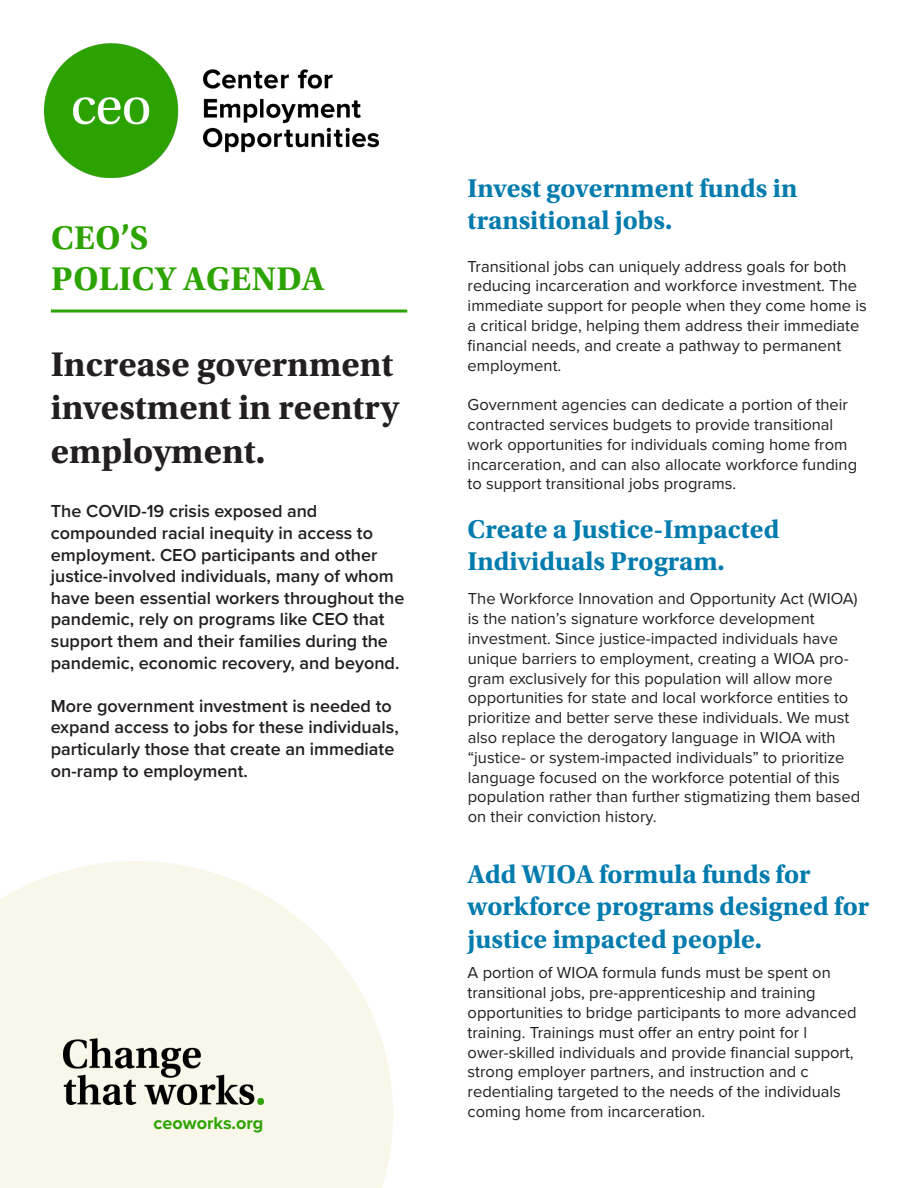
<style>
.page{position:relative;width:918px;height:1188px;background:#fff}
.page>*{position:absolute;margin:0;border:0;box-sizing:border-box;transform-origin:0 0}
.t1{font:700 36px/43.2px "Utopia Std";color:#231f20}
.t2{font:700 34.5px "Utopia Std";letter-spacing:.01em;color:#2da301}
.t3{font:700 27px/32.4px "Utopia Std";color:#027bae}
.t4{font:600 18px/21.6px "Proxima Nova";color:#231f20}
.t5{font:700 18px "Proxima Nova";color:#2da301}
.t6{font:16.5px/19.8px "Proxima Nova";color:#231f20}
</style>
<div class="page">
<svg style="left:0;top:861px;width:393px;height:327px;background:#f9f7ec"></svg>
<img style="left:45px;top:43px;width:334px;height:134px">
<hr style="left:51px;top:310px;width:356px;height:3px;background:#2da301">
<img style="left:63px;top:1038px;width:200px;height:66px">
<p class="t2" style="left:51px;top:218px;width:99px">CEO’S</p>
<p class="t2" style="left:51px;top:259px;width:275px">POLICY AGENDA</p>
<p class="t1" style="left:51px;top:343px;width:350px">Increase government investment in reentry employment.</p>
<p class="t4" style="left:51px;top:500px;width:268px">The COVID-19 crisis exposed and</p>
<p class="t4" style="left:51px;top:522px;width:324px">compounded racial inequity in access to</p>
<p class="t4" style="left:51px;top:543px;width:328px">employment. CEO participants and other</p>
<p class="t4" style="left:51px;top:565px;width:355px">justice-involved individuals, many of whom have been essential workers throughout the pandemic, rely on programs like CEO that support them and their families during the pandemic, economic recovery, and beyond.</p>
<p class="t4" style="left:51px;top:695px;width:349px">More government investment is needed to expand access to jobs for these individuals, particularly those that create an immediate on-ramp to employment.</p>
<p class="t5" style="left:154px;top:1110px;width:111px">ceoworks.org</p>
<p class="t3" style="left:468px;top:172px;width:331px">Invest government funds in</p>
<p class="t3" style="left:468px;top:204px;width:206px">transitional jobs.</p>
<p class="t6" style="left:468px;top:256px;width:401px">Transitional jobs can uniquely address goals for both reducing incarceration and workforce investment. The immediate support for people when they come home is a critical bridge, helping them address their immediate financial needs, and create a pathway to permanent employment.</p>
<p class="t6" style="left:468px;top:394px;width:391px">Government agencies can dedicate a portion of their contracted services budgets to provide transitional work opportunities for individuals coming home from incarceration, and can also allocate workforce funding to support transitional jobs programs.</p>
<p class="t3" style="left:468px;top:513px;width:313px">Create a Justice-Impacted</p>
<p class="t3" style="left:468px;top:545px;width:259px">Individuals Program.</p>
<p class="t6" style="left:468px;top:588px;width:391px">The Workforce Innovation and Opportunity Act (WIOA) is the nation’s signature workforce development</p>
<p class="t6" style="left:468px;top:628px;width:394px">investment. Since justice-impacted individuals have unique barriers to employment, creating a WIOA pro&shy;gram exclusively for this population will allow more opportunities for state and local workforce entities to prioritize and better serve these individuals. We must also replace the derogatory language in WIOA with “justice- or system-impacted individuals” to prioritize language focused on the workforce potential of this population rather than further stigmatizing them based on their conviction history.</p>
<p class="t3" style="left:468px;top:858px;width:403px">Add WIOA formula funds for workforce programs designed for justice impacted people.</p>
<p class="t6" style="left:468px;top:962px;width:365px">A portion of WIOA formula funds must be spent on</p>
<p class="t6" style="left:468px;top:982px;width:350px">transitional jobs, pre-apprenticeship and training</p>
<p class="t6" style="left:468px;top:1002px;width:390px">opportunities to bridge participants to more advanced training. Trainings must offer an entry point for l</p>
<p class="t6" style="left:468px;top:1042px;width:388px">ower-skilled individuals and provide financial support, strong employer partners, and instruction and c</p>
<p class="t6" style="left:468px;top:1081px;width:375px">redentialing targeted to the needs of the individuals coming home from incarceration.</p>
</div>
